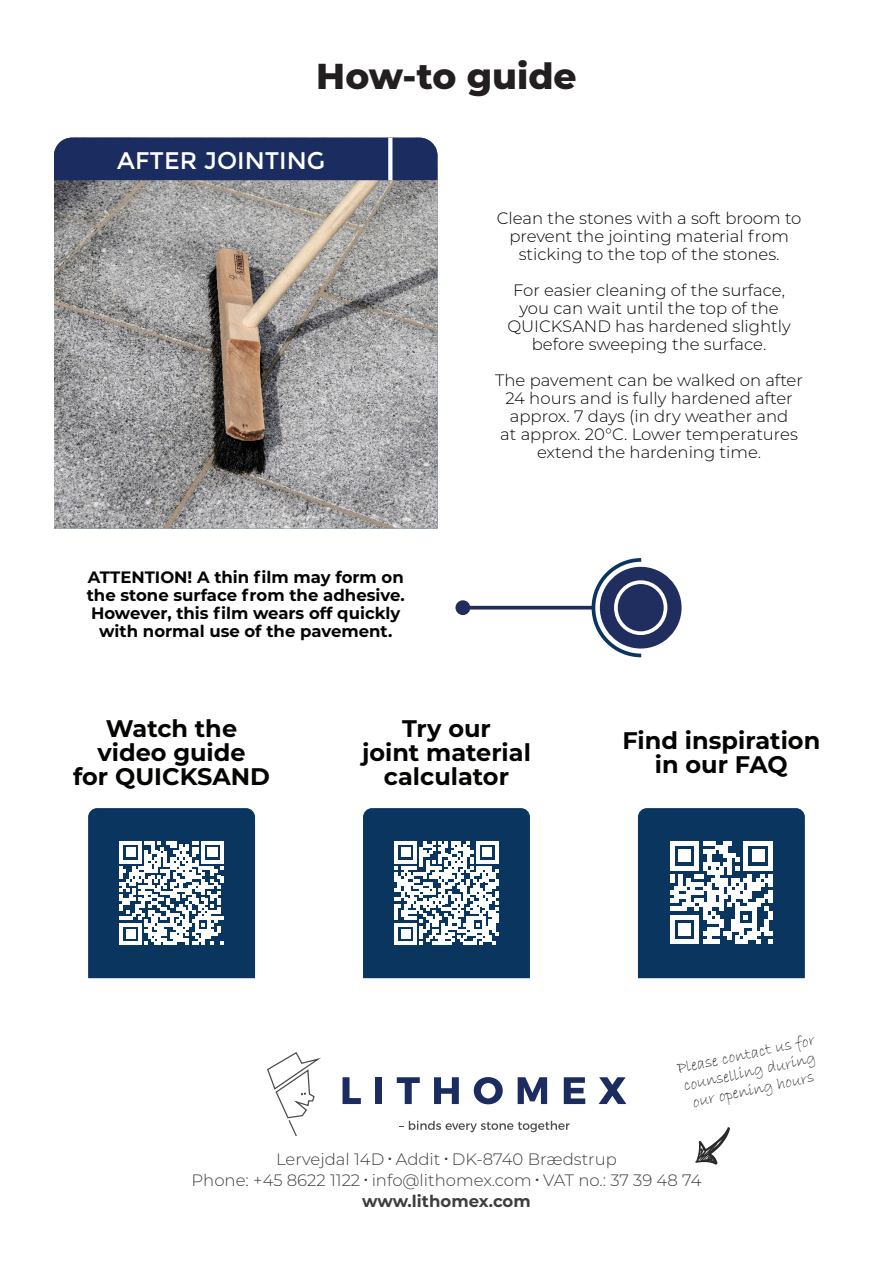
<style>
.page{position:relative;width:893px;height:1263px;background:#fff}
.page>*{position:absolute;margin:0;border:0;box-sizing:border-box;transform-origin:0 0}
.t1{font:800 36px "Montserrat";color:#231f20}
.t2{font:700 24px/24px "Montserrat";color:#040503;text-align:center}
.t3{font:24px "Montserrat";color:#fff}
.t4{font:300 16.5px "Montserrat";color:#040503}
.t5{font:700 16.5px "Montserrat";color:#040503}
.t6{font:300 16.5px "Montserrat";color:#3e3e3f}
.t7{font:16.5px/18px "Bradley Hand ITC";color:#231f20}
.t8{font:700 16.5px "Montserrat";color:#3e3e3f}
</style>
<div class="page">
<img style="left:54px;top:180px;width:383px;height:348px">
<div style="left:600px;top:567px;width:82px;height:81px;background:#202d5f;border-radius:50%"></div>
<hr style="left:463px;top:606px;width:130px;height:3px;background:#202d5f">
<div style="left:455px;top:600px;width:15px;height:15px;background:#202d5f;border-radius:50%"></div>
<svg style="left:590px;top:558px;width:55px;height:100px"></svg>
<div style="left:616px;top:582px;width:49px;height:51px;background:#202d5f;border-radius:50%"></div>
<div style="left:614px;top:580px;width:53px;height:55px;border:4px solid #fff;border-radius:50%"></div>
<div style="left:54px;top:138px;width:383px;height:42px;background:#1b2d60"></div>
<svg style="left:388px;top:138px;width:4px;height:42px"></svg>
<svg style="left:88px;top:808px;width:167px;height:170px"></svg>
<svg style="left:638px;top:808px;width:167px;height:170px"></svg>
<svg style="left:363px;top:808px;width:167px;height:170px"></svg>
<svg style="left:399px;top:1121px;width:171px;height:11px"></svg>
<svg style="left:343px;top:1077px;width:18px;height:27px"></svg>
<div style="left:375px;top:1077px;width:7px;height:27px;background:#1b2d60"></div>
<svg style="left:397px;top:1077px;width:23px;height:27px"></svg>
<svg style="left:434px;top:1077px;width:25px;height:27px"></svg>
<svg style="left:474px;top:1077px;width:29px;height:27px"></svg>
<svg style="left:518px;top:1077px;width:29px;height:27px"></svg>
<svg style="left:564px;top:1077px;width:21px;height:27px"></svg>
<svg style="left:599px;top:1077px;width:27px;height:27px"></svg>
<svg style="left:267px;top:1052px;width:54px;height:83px"></svg>
<svg style="left:695px;top:1127px;width:35px;height:37px"></svg>
<p class="t1" style="left:316px;top:50px;width:262px">How-to guide</p>
<p class="t3" style="left:117px;top:147px;width:209px">AFTER JOINTING</p>
<p class="t5" style="left:88px;top:565px;width:318px">ATTENTION! A thin film may form on</p>
<p class="t5" style="left:87px;top:583px;width:320px">the stone surface from the adhesive.</p>
<p class="t5" style="left:91px;top:601px;width:311px">However, this film wears off quickly</p>
<p class="t5" style="left:99px;top:619px;width:295px">with normal use of the pavement.</p>
<p class="t4" style="left:497px;top:207px;width:306px">Clean the stones with a soft broom to</p>
<p class="t4" style="left:509px;top:225px;width:281px">prevent the jointing material from</p>
<p class="t4" style="left:519px;top:243px;width:262px">sticking to the top of the stones.</p>
<p class="t4" style="left:513px;top:279px;width:273px">For easier cleaning of the surface,</p>
<p class="t4" style="left:519px;top:297px;width:261px">you can wait until the top of the</p>
<p class="t4" style="left:507px;top:315px;width:285px">QUICKSAND has hardened slightly</p>
<p class="t4" style="left:532px;top:333px;width:236px">before sweeping the surface.</p>
<p class="t4" style="left:495px;top:369px;width:309px">The pavement can be walked on after</p>
<p class="t4" style="left:505px;top:387px;width:289px">24 hours and is fully hardened after</p>
<p class="t4" style="left:510px;top:405px;width:280px">approx. 7 days (in dry weather and</p>
<p class="t4" style="left:500px;top:423px;width:299px">at approx. 20°C. Lower temperatures</p>
<p class="t4" style="left:537px;top:441px;width:226px">extend the hardening time.</p>
<p class="t2" style="left:106px;top:715px;width:133px">Watch the</p>
<p class="t2" style="left:98px;top:739px;width:150px">video guide</p>
<p class="t2" style="left:73px;top:763px;width:198px">for QUICKSAND</p>
<p class="t2" style="left:402px;top:715px;width:90px">Try our</p>
<p class="t2" style="left:362px;top:739px;width:170px">joint material calculator</p>
<p class="t2" style="left:622px;top:727px;width:199px">Find inspiration</p>
<p class="t2" style="left:655px;top:751px;width:134px">in our FAQ</p>
<p class="t7" style="left:676px;top:1060px;width:142px;rotate:-12deg">Please contact us for counselling during</p>
<p class="t7" style="left:691px;top:1094px;width:125px;rotate:-12deg">our opening hours</p>
<p class="t6" style="left:276px;top:1148px;width:342px">Lervejdal 14D <sup>.</sup> Addit <sup>.</sup> DK-8740 Brædstrup</p>
<p class="t6" style="left:191px;top:1169px;width:511px">Phone: +45 8622 1122 <sup>.</sup> info@lithomex.com <sup>.</sup> VAT no.: 37 39 48 74</p>
<p class="t8" style="left:362px;top:1189px;width:170px">www.lithomex.com</p>
</div>
